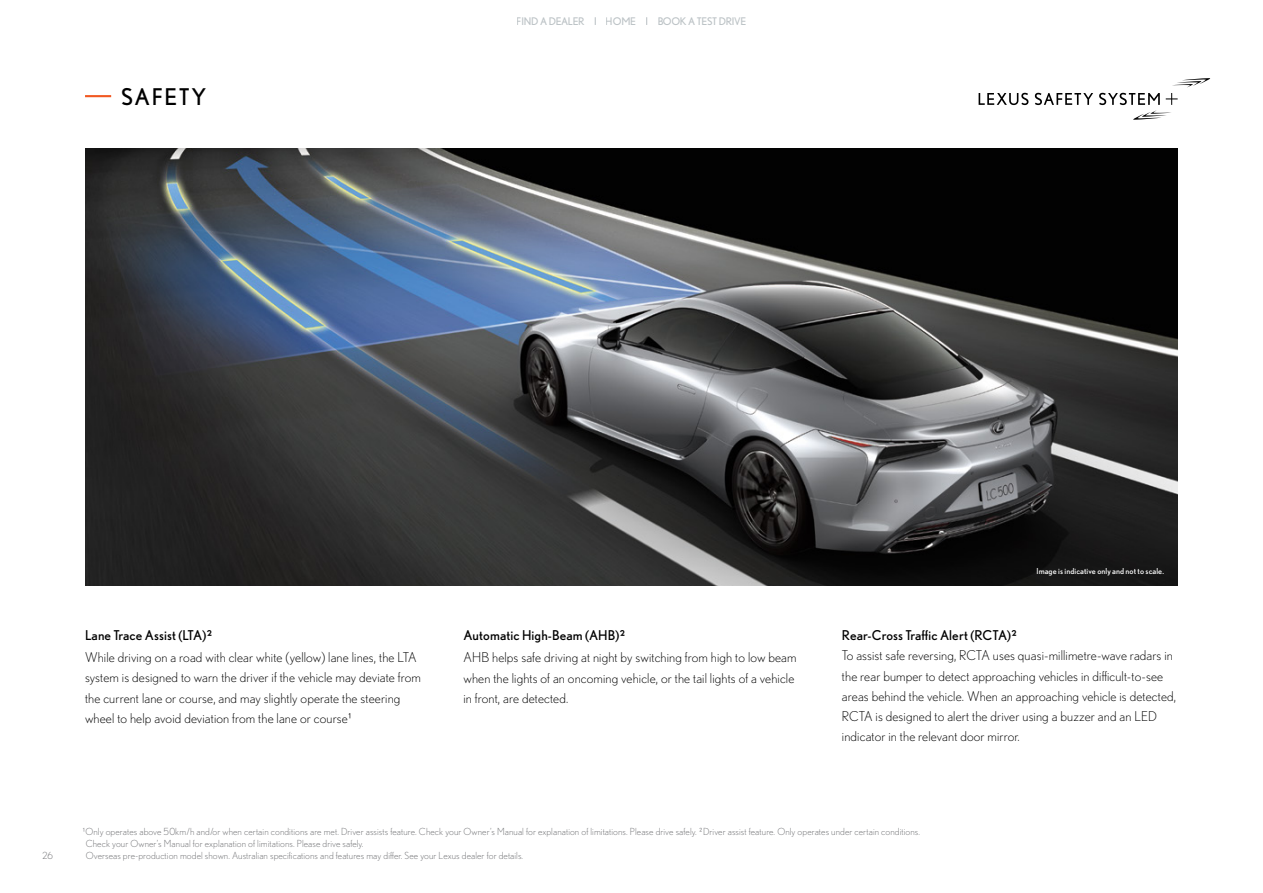
<style>
.page{position:relative;width:1263px;height:893px;background:#fff}
.page>*{position:absolute;margin:0;border:0;box-sizing:border-box;transform-origin:0 0}
.t1{font:22.95px "Nobel";letter-spacing:.07em;color:#000}
.t2{font:300 13.5px/20.2px "Nobel";letter-spacing:.01em;color:#000}
.t3{font:13.5px "Nobel";letter-spacing:.01em;color:#000}
.t4{font:10.5px "Nobel";letter-spacing:-.03em;color:#acb4b8}
.t5{font:300 9.75px/12px "Nobel";letter-spacing:.01em;color:#6d6e71}
.t6{font:8.25px "Nobel";letter-spacing:.01em;color:#fff}
</style>
<div class="page">
<hr style="left:85px;top:95px;width:26px;height:2px;background:#f15822">
<svg style="left:978px;top:93px;width:50px;height:12px"></svg>
<svg style="left:1035px;top:93px;width:58px;height:12px"></svg>
<svg style="left:1099px;top:78px;width:111px;height:42px"></svg>
<img style="left:85px;top:149px;width:1093px;height:437px">
<h1 class="t1" style="left:121px;top:83px;width:87px">SAFETY</h1>
<p class="t4" style="left:517px;top:15px;width:69px">FIND A DEALER</p>
<p class="t4" style="left:606px;top:15px;width:32px">HOME</p>
<p class="t4" style="left:657px;top:15px;width:90px">BOOK A TEST DRIVE</p>
<p class="t3" style="left:85px;top:627px;width:129px">Lane Trace Assist (LTA)²</p>
<p class="t2" style="left:85px;top:647px;width:337px">While driving on a road with clear white (yellow) lane lines, the LTA system is designed to warn the driver if the vehicle may deviate from the current lane or course, and may slightly operate the steering wheel to help avoid deviation from the lane or course¹</p>
<p class="t3" style="left:463px;top:627px;width:164px">Automatic High-Beam (AHB)²</p>
<p class="t2" style="left:463px;top:647px;width:335px">AHB helps safe driving at night by switching from high to low beam when the lights of an oncoming vehicle, or the tail lights of a vehicle in front, are detected.</p>
<p class="t6" style="left:1036px;top:566px;width:129px">Image is indicative only and not to scale.</p>
<p class="t3" style="left:842px;top:627px;width:177px">Rear-Cross Traffic Alert (RCTA)²</p>
<p class="t2" style="left:842px;top:645px;width:336px">To assist safe reversing, RCTA uses quasi-millimetre-wave radars in the rear bumper to detect approaching vehicles in difficult-to-see areas behind the vehicle. When an approaching vehicle is detected, RCTA is designed to alert the driver using a buzzer and an LED indicator in the relevant door mirror.</p>
<p class="t5" style="left:43px;top:849px;width:12px">26</p>
<p class="t5" style="left:86px;top:825px;width:836px;text-indent:-3px">¹Only operates above 50km/h and/or when certain conditions are met. Driver assists feature. Check your Owner’s Manual for explanation of limitations. Please drive safely. ²Driver assist feature. Only operates under certain conditions.<br>Check your Owner’s Manual for explanation of limitations. Please drive safely.<br>Overseas pre-production model shown. Australian specifications and features may differ. See your Lexus dealer for details.</p>
</div>
